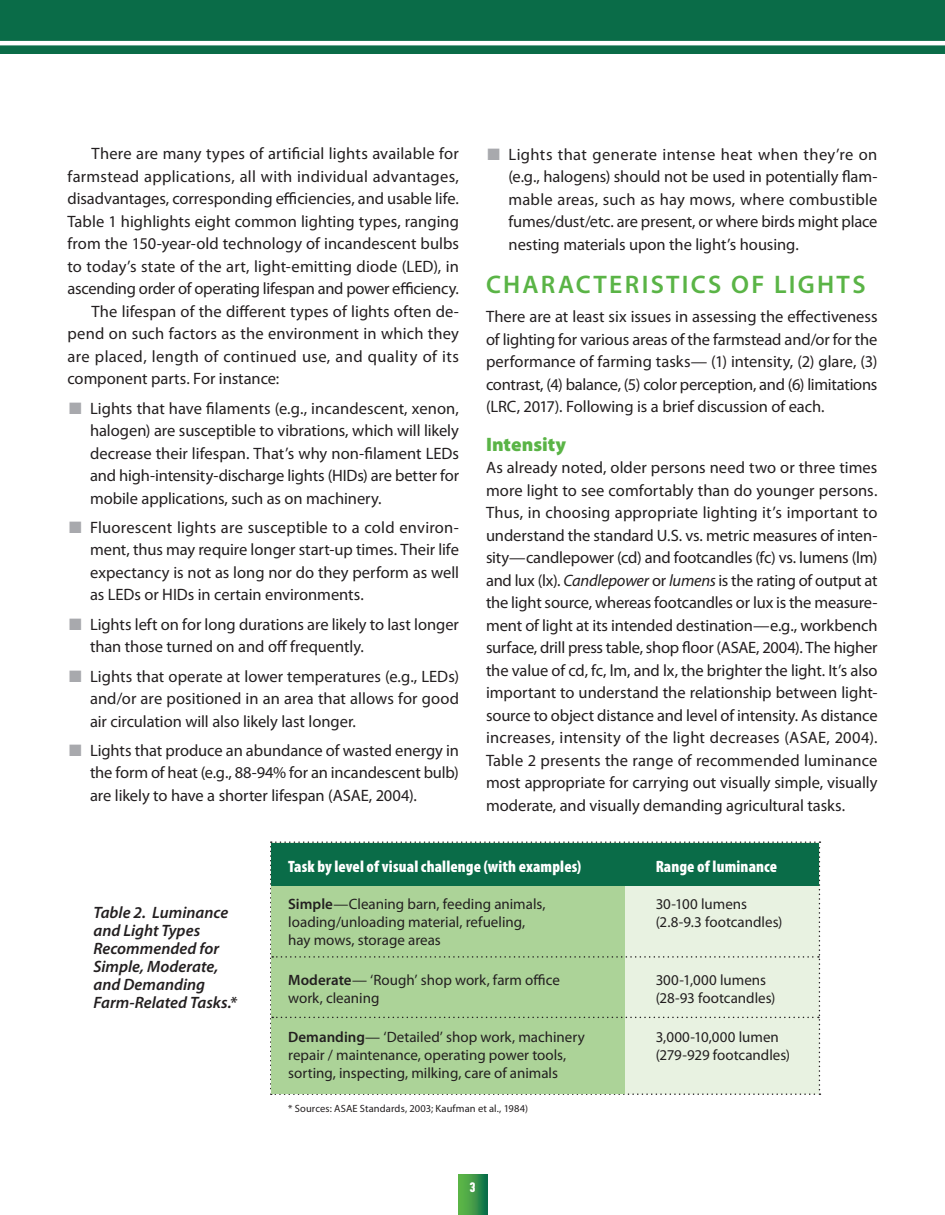
<style>
.page{position:relative;width:945px;height:1215px;background:#fff}
.page>*{position:absolute;margin:0;border:0;box-sizing:border-box;transform-origin:0 0}
.t1{font:600 25.5px "Myriad Pro";letter-spacing:.09em;color:#5ab446}
.t2{font:900 19.5px "Myriad Pro";color:#5ab446}
.t3{font:16.5px/22.5px "Myriad Pro";color:#231f20;text-align:justify}
.t4{font:italic 600 16.5px/18px "Myriad Pro";color:#231f20}
.t5{font:900 condensed 16.5px "Myriad Pro";letter-spacing:.01em;color:#fff}
.t6{font:16.5px "Myriad Pro";letter-spacing:.02em;color:#231f20}
.t7{font:15px "Myriad Pro";color:#231f20}
.t8{font:12px "Champion HTF Lightweight";color:#fff;scale:1.1 1}
.t9{font:10.5px "Myriad Pro";letter-spacing:.01em;color:#231f20}
.s1{color:#a8a9ad}
.s2{font-style:italic}
.s3{font-weight:600}
</style>
<div class="page">
<svg style="left:458px;top:1174px;width:29px;height:41px"></svg>
<div style="left:0;top:0;width:945px;height:53px;background:#0a6c48"></div>
<hr style="left:0;top:41px;width:945px;height:4px;background:#fff">
<svg style="left:270px;top:841px;width:550px;height:254px;background:#bfdcb1"></svg>
<div style="left:272px;top:843px;width:547px;height:42px;background:#0a6c48"></div>
<p class="t3" style="left:92px;top:142px;width:369px">There are many types of artificial lights available for</p>
<p class="t3" style="left:68px;top:165px;width:393px">farmstead applications, all with individual advantages,</p>
<p class="t3" style="left:68px;top:187px;width:393px">disadvantages, corresponding efficiencies, and usable life.</p>
<p class="t3" style="left:68px;top:210px;width:393px">Table 1 highlights eight common lighting types, ranging</p>
<p class="t3" style="left:68px;top:232px;width:393px">from the 150-year-old technology of incandescent bulbs</p>
<p class="t3" style="left:68px;top:255px;width:393px">to today’s state of the art, light-emitting diode (LED), in</p>
<p class="t3" style="left:68px;top:277px;width:393px">ascending order of operating lifespan and power efficiency.</p>
<p class="t3" style="left:92px;top:300px;width:369px">The lifespan of the different types of lights often de-</p>
<p class="t3" style="left:68px;top:322px;width:393px">pend on such factors as the environment in which they</p>
<p class="t6" style="left:68px;top:346px;width:393px">are placed, length of continued use, and quality of its</p>
<p class="t3" style="left:68px;top:367px;width:213px">component parts. For instance:</p>
<p class="t3" style="left:90px;top:397px;width:371px;text-indent:-21px"><span class="s1">■</span> Lights that have filaments (e.g., incandescent, xenon, halogen) are susceptible to vibrations, which will likely decrease their lifespan. That’s why non-filament LEDs and high-intensity-discharge lights (HIDs) are better for mobile applications, such as on machinery.</p>
<p class="t3" style="left:90px;top:516px;width:371px;text-indent:-21px"><span class="s1">■</span> Fluorescent lights are susceptible to a cold environ&shy;ment, thus may require longer start-up times. Their life expectancy is not as long nor do they perform as well as LEDs or HIDs in certain environments.</p>
<p class="t3" style="left:90px;top:613px;width:370px;text-indent:-21px"><span class="s1">■</span> Lights left on for long durations are likely to last longer than those turned on and off frequently.</p>
<p class="t3" style="left:90px;top:664px;width:371px;text-indent:-21px"><span class="s1">■</span> Lights that operate at lower temperatures (e.g., LEDs) and/or are positioned in an area that allows for good air circulation will also likely last longer.</p>
<p class="t3" style="left:90px;top:739px;width:371px;text-indent:-21px"><span class="s1">■</span> Lights that produce an abundance of wasted energy in the form of heat (e.g., 88-94% for an incandescent bulb) are likely to have a shorter lifespan (ASAE, 2004).</p>
<p class="t3" style="left:509px;top:143px;width:371px;text-indent:-21px"><span class="s1">■</span> Lights that generate intense heat when they’re on (e.g., halogens) should not be used in potentially flam&shy;mable areas, such as hay mows, where combustible fumes/dust/etc. are present, or where birds might place nesting materials upon the light’s housing.</p>
<h1 class="t1" style="left:486px;top:268px;width:381px">CHARACTERISTICS OF LIGHTS</h1>
<p class="t3" style="left:486px;top:305px;width:393px">There are at least six issues in assessing the effectiveness of lighting for various areas of the farmstead and/or for the performance of farming tasks— (1) intensity, (2) glare, (3) contrast, (4) balance, (5) color perception, and (6) limitations (LRC, 2017). Following is a brief discussion of each.</p>
<p class="t2" style="left:486px;top:431px;width:82px">Intensity</p>
<p class="t3" style="left:486px;top:456px;width:393px">As already noted, older persons need two or three times more light to see comfortably than do younger persons.<br>Thus, in choosing appropriate lighting it’s important to understand the standard U.S. vs. metric measures of inten&shy;sity—candlepower (cd) and footcandles (fc) vs. lumens (lm) and lux (lx). <span class="s2">Candlepower</span> or <span class="s2">lumens</span> is the rating of output at the light source, whereas footcandles or lux is the measure&shy;ment of light at its intended destination—e.g., workbench surface, drill press table, shop floor (ASAE, 2004). The higher the value of cd, fc, lm, and lx, the brighter the light. It’s also important to understand the relationship between light&shy;source to object distance and level of intensity. As distance increases, intensity of the light decreases (ASAE, 2004).<br>Table 2 presents the range of recommended luminance most appropriate for carrying out visually simple, visually moderate, and visually demanding agricultural tasks.</p>
<p class="t4" style="left:93px;top:903px;width:145px">Table 2. Luminance and Light Types<br>Recommended for<br>Simple, Moderate, and Demanding<br>Farm-Related Tasks.*</p>
<p class="t5" style="left:288px;top:856px;width:295px">Task by level of visual challenge (with examples)</p>
<p class="t5" style="left:656px;top:856px;width:123px">Range of luminance</p>
<p class="t7" style="left:288px;top:895px;width:259px"><span class="s3">Simple</span>—Cleaning barn, feeding animals,</p>
<p class="t7" style="left:656px;top:895px;width:93px">30-100 lumens</p>
<p class="t7" style="left:288px;top:913px;width:239px">loading/unloading material, refueling,</p>
<p class="t7" style="left:656px;top:913px;width:128px">(2.8-9.3 footcandles)</p>
<p class="t7" style="left:288px;top:931px;width:154px">hay mows, storage areas</p>
<p class="t7" style="left:288px;top:971px;width:273px"><span class="s3">Moderate</span>— ‘Rough’ shop work, farm office</p>
<p class="t7" style="left:656px;top:971px;width:112px">300-1,000 lumens</p>
<p class="t7" style="left:288px;top:989px;width:93px">work, cleaning</p>
<p class="t7" style="left:656px;top:989px;width:121px">(28-93 footcandles)</p>
<p class="t7" style="left:288px;top:1028px;width:298px"><span class="s3">Demanding</span>— ‘Detailed’ shop work, machinery</p>
<p class="t7" style="left:656px;top:1028px;width:125px">3,000-10,000 lumen</p>
<p class="t7" style="left:288px;top:1046px;width:280px">repair / maintenance, operating power tools,</p>
<p class="t7" style="left:656px;top:1046px;width:136px">(279-929 footcandles)</p>
<p class="t7" style="left:288px;top:1064px;width:271px">sorting, inspecting, milking, care of animals</p>
<p class="t9" style="left:288px;top:1102px;width:241px">* Sources: ASAE Standards, 2003; Kaufman et al., 1984)</p>
<p class="t8" style="left:470px;top:1179px;width:7px">3</p>
</div>
